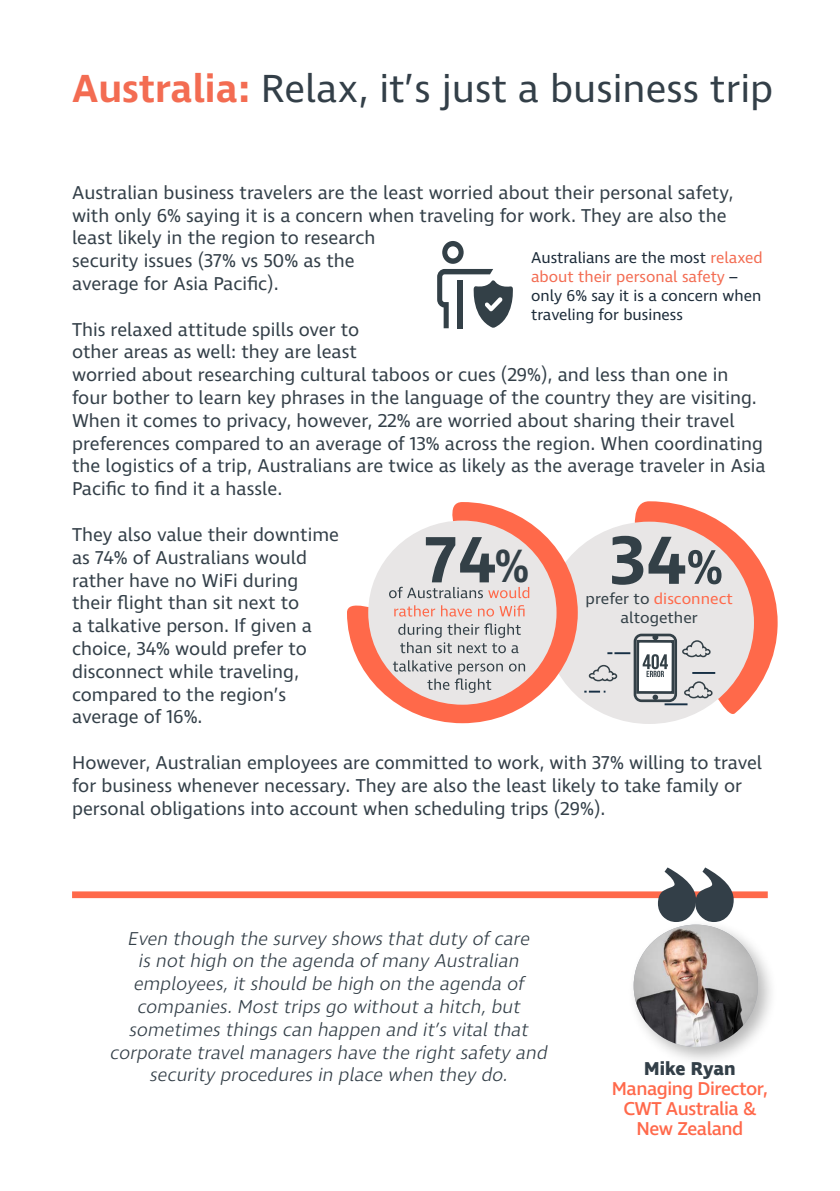
<style>
.page{position:relative;width:840px;height:1191px;background:#fff}
.page>*{position:absolute;margin:0;border:0;box-sizing:border-box;transform-origin:0 0}
.t1{font:600 69.4px "Ingra";color:#334047}
.t2{font:600 66.8px "Ingra";color:#334047}
.t3{font:40px "Ingra";color:#333f48}
.t4{font:19px/22.8px "Ingra";color:#333f48}
.t5{font:italic 300 19px/22.8px "Ingra";color:#333f48;text-align:center}
.t6{font:500 19px/20px "Ingra";letter-spacing:-.025em;color:#ff694b;text-align:center}
.t7{font:700 19px "Ingra";color:#333f48}
.t8{font:16px/19.2px "Ingra";color:#1c2b39}
.t9{font:15.8px/19px "Ingra";color:#334047;text-align:center}
.s1{font-weight:600;color:#f36c52}
.s2{color:#f36c52}
.s3{font-size:49.6px}
.s4{color:#ff694a}
.s5{font-size:47.8px}
</style>
<div class="page">
<svg style="left:72px;top:867px;width:695px;height:51px"></svg>
<div style="left:627px;top:918px;width:150px;height:149px;background:#000;opacity:.28"></div>
<img style="left:633px;top:924px;width:124px;height:122px">
<svg style="left:437px;top:241px;width:76px;height:87px"></svg>
<div style="left:544px;top:521px;width:209px;height:203px;background:#e8e6e6;border-radius:50%"></div>
<svg style="left:584px;top:501px;width:193px;height:223px"></svg>
<svg style="left:347px;top:502px;width:230px;height:221px"></svg>
<div style="left:368px;top:520px;width:188px;height:184px;background:#e8e6e6;border-radius:50%"></div>
<svg style="left:389px;top:587px;width:93px;height:11px"></svg>
<svg style="left:488px;top:587px;width:41px;height:11px"></svg>
<svg style="left:394px;top:605px;width:41px;height:11px"></svg>
<svg style="left:441px;top:605px;width:30px;height:11px"></svg>
<svg style="left:478px;top:605px;width:46px;height:11px"></svg>
<svg style="left:398px;top:623px;width:122px;height:30px"></svg>
<svg style="left:509px;top:663px;width:16px;height:8px"></svg>
<svg style="left:392px;top:660px;width:110px;height:33px"></svg>
<h3 class="t3" style="left:72px;top:64px;width:702px"><span class="s1">Australia:</span> Relax, it’s just a business trip</h3>
<p class="t4" style="left:72px;top:182px;width:662px">Australian business travelers are the least worried about their personal safety, with only 6% saying it is a concern when traveling for work. They are also the least likely in the region to research<br>security issues (37% vs 50% as the<br>average for Asia Pacific).</p>
<p class="t4" style="left:72px;top:319px;width:694px">This relaxed attitude spills over to<br>other areas as well: they are least<br>worried about researching cultural taboos or cues (29%), and less than one in four bother to learn key phrases in the language of the country they are visiting.<br>When it comes to privacy, however, 22% are worried about sharing their travel preferences compared to an average of 13% across the region. When coordinating the logistics of a trip, Australians are twice as likely as the average traveler in Asia Pacific to find it a hassle.</p>
<p class="t4" style="left:72px;top:524px;width:268px">They also value their downtime as 74% of Australians would rather have no WiFi during their flight than sit next to<br>a talkative person. If given a choice, 34% would prefer to disconnect while traveling, compared to the region’s average of 16%.</p>
<p class="t4" style="left:72px;top:752px;width:691px">However, Australian employees are committed to work, with 37% willing to travel for business whenever necessary. They are also the least likely to take family or personal obligations into account when scheduling trips (29%).</p>
<p class="t8" style="left:530px;top:248px;width:233px">Australians are the most <span class="s2">relaxed about their personal safety</span> – only 6% say it is a concern when traveling for business</p>
<h1 class="t1" style="left:609px;top:517px;width:115px">34<span class="s3">%</span></h1>
<p class="t9" style="left:585px;top:590px;width:149px">prefer to <span class="s4">disconnect </span>altogether</p>
<h2 class="t2" style="left:424px;top:518px;width:106px">74<span class="s5">%</span></h2>
<p class="t5" style="left:109px;top:927px;width:443px">Even though the survey showsthatduty ofcare isnothigh on the agenda ofmany Australian employees,itshould be high on the agenda of companies.Mosttripsgo withouta hitch,but sometimesthingscan happen and it’svitalthat corporate travelmanagershave the rightsafety and security proceduresin place when they do.</p>
<p class="t7" style="left:644px;top:1056px;width:93px">Mike Ryan</p>
<p class="t6" style="left:611px;top:1079px;width:158px">Managing Director,<br>CWT Australia &amp;<br>New Zealand</p>
</div>
